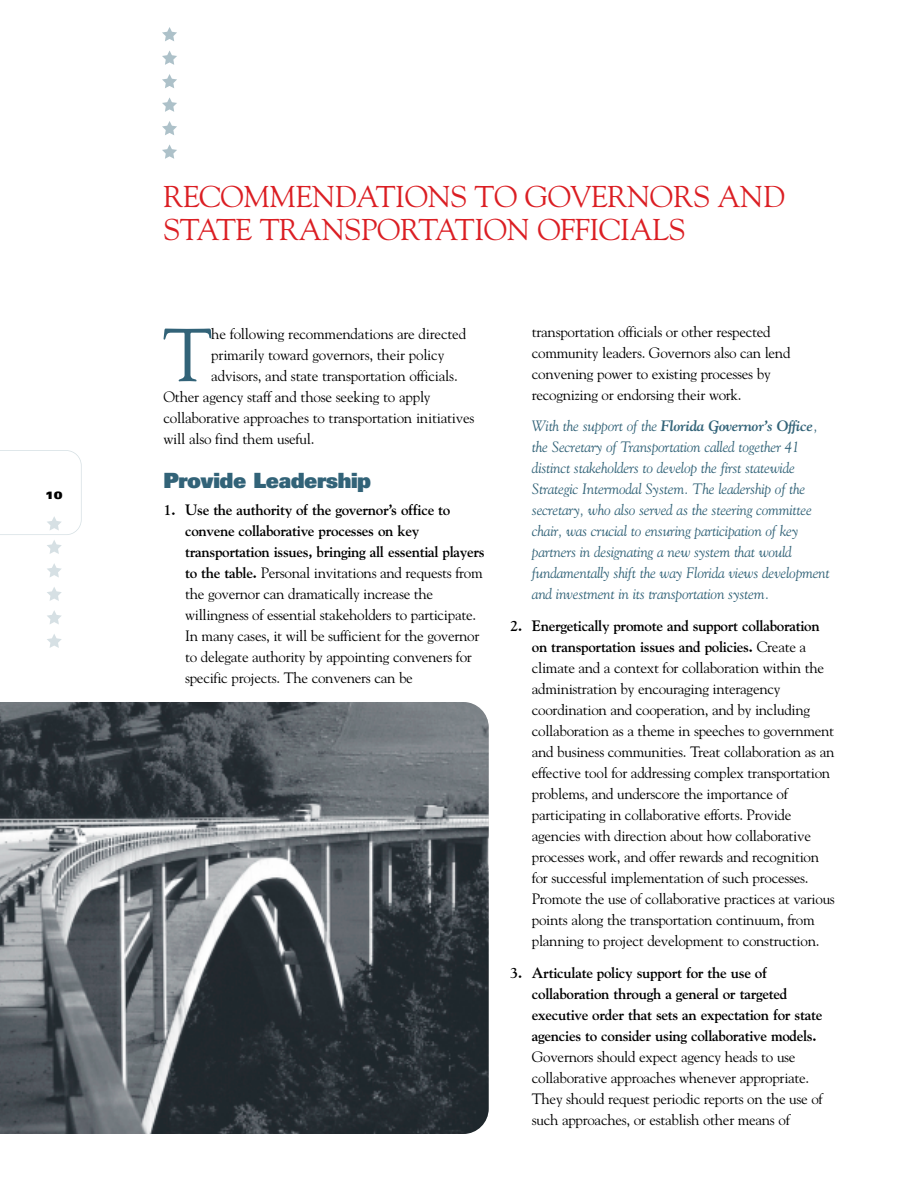
<style>
.page{position:relative;width:918px;height:1188px;background:#fff}
.page>*{position:absolute;margin:0;border:0;box-sizing:border-box;transform-origin:0 0}
.t1{font:74.55px "Goudy";color:#326378}
.t2{font:30px/33px "Goudy";letter-spacing:-.015em;color:#db1e23}
.t3{font:900 21px "Univers";letter-spacing:-.02em;color:#326378}
.t4{font:15px/21px "Goudy";letter-spacing:-.02em;color:#000}
.t5{font:italic 15px/21px "Goudy";letter-spacing:-.015em;color:#326378}
.t6{font:700 15px/21px "Goudy";letter-spacing:-.02em;color:#000}
.t7{font:900 expanded 10.5px "Univers";color:#000}
.s1{font-weight:700}
</style>
<div class="page">
<svg style="left:0;top:450px;width:82px;height:104px"></svg>
<svg style="left:47px;top:563px;width:15px;height:15px"></svg>
<svg style="left:47px;top:587px;width:15px;height:14px"></svg>
<svg style="left:47px;top:610px;width:15px;height:14px"></svg>
<svg style="left:47px;top:634px;width:15px;height:14px"></svg>
<svg style="left:162px;top:27px;width:15px;height:14px"></svg>
<svg style="left:162px;top:50px;width:15px;height:15px"></svg>
<svg style="left:162px;top:74px;width:15px;height:14px"></svg>
<svg style="left:162px;top:97px;width:15px;height:15px"></svg>
<svg style="left:162px;top:121px;width:15px;height:14px"></svg>
<svg style="left:162px;top:144px;width:15px;height:15px"></svg>
<img style="left:0;top:702px;width:489px;height:432px">
<p class="t7" style="left:45px;top:491px;width:19px">10</p>
<h2 class="t2" style="left:164px;top:182px;width:623px">RECOMMENDATIONS TO GOVERNORS AND<br>STATE TRANSPORTATION OFFICIALS</h2>
<h1 class="t1" style="left:163px;top:326px;width:51px">T</h1>
<p class="t4" style="left:211px;top:325px;width:256px">he following recommendations are directed</p>
<p class="t4" style="left:211px;top:346px;width:235px">primarily toward governors, their policy</p>
<p class="t4" style="left:211px;top:367px;width:248px">advisors, and state transportation officials.</p>
<p class="t4" style="left:164px;top:388px;width:269px">Other agency staff and those seeking to apply</p>
<p class="t4" style="left:164px;top:409px;width:313px">collaborative approaches to transportation initiatives</p>
<p class="t4" style="left:164px;top:430px;width:153px">will also find them useful.</p>
<h3 class="t3" style="left:164px;top:472px;width:209px">Provide Leadership</h3>
<p class="t4" style="left:185px;top:500px;width:301px;text-indent:-22px"><span class="s1">1. Use the authority of the governor’s office to convene collaborative processes on key transportation issues, bringing all essential players to the table.</span> Personal invitations and requests from the governor can dramatically increase the willingness of essential stakeholders to participate.<br>In many cases, it will be sufficient for the governor to delegate authority by appointing conveners for specific projects. The conveners can be</p>
<p class="t4" style="left:532px;top:322px;width:260px">transportation officials or other respected community leaders. Governors also can lend convening power to existing processes by recognizing or endorsing their work.</p>
<p class="t5" style="left:532px;top:417px;width:299px">With the support of the <span class="s1">Florida Governor’s Office</span>, the Secretary of Transportation called together 41 distinct stakeholders to develop the first statewide Strategic Intermodal System. The leadership of the secretary, who also served as the steering committee chair, was crucial to ensuring participation of key partners in designating a new system that would fundamentally shift the way Florida views development and investment in its transportation system.</p>
<p class="t4" style="left:532px;top:617px;width:305px;text-indent:-22px"><span class="s1">2. Energetically promote and support collaboration on transportation issues and policies.</span> Create a climate and a context for collaboration within the administration by encouraging interagency coordination and cooperation, and by including collaboration as a theme in speeches to government and business communities. Treat collaboration as an effective tool for addressing complex transportation problems, and underscore the importance of participating in collaborative efforts. Provide agencies with direction about how collaborative processes work, and offer rewards and recognition for successful implementation of such processes.<br>Promote the use of collaborative practices at various points along the transportation continuum, from planning to project development to construction.</p>
<p class="t6" style="left:532px;top:964px;width:292px;text-indent:-22px">3. Articulate policy support for the use of collaboration through a general or targeted executive order that sets an expectation for state agencies to consider using collaborative models.</p>
<p class="t4" style="left:532px;top:1048px;width:292px">Governors should expect agency heads to use collaborative approaches whenever appropriate.<br>They should request periodic reports on the use of such approaches, or establish other means of</p>
</div>
